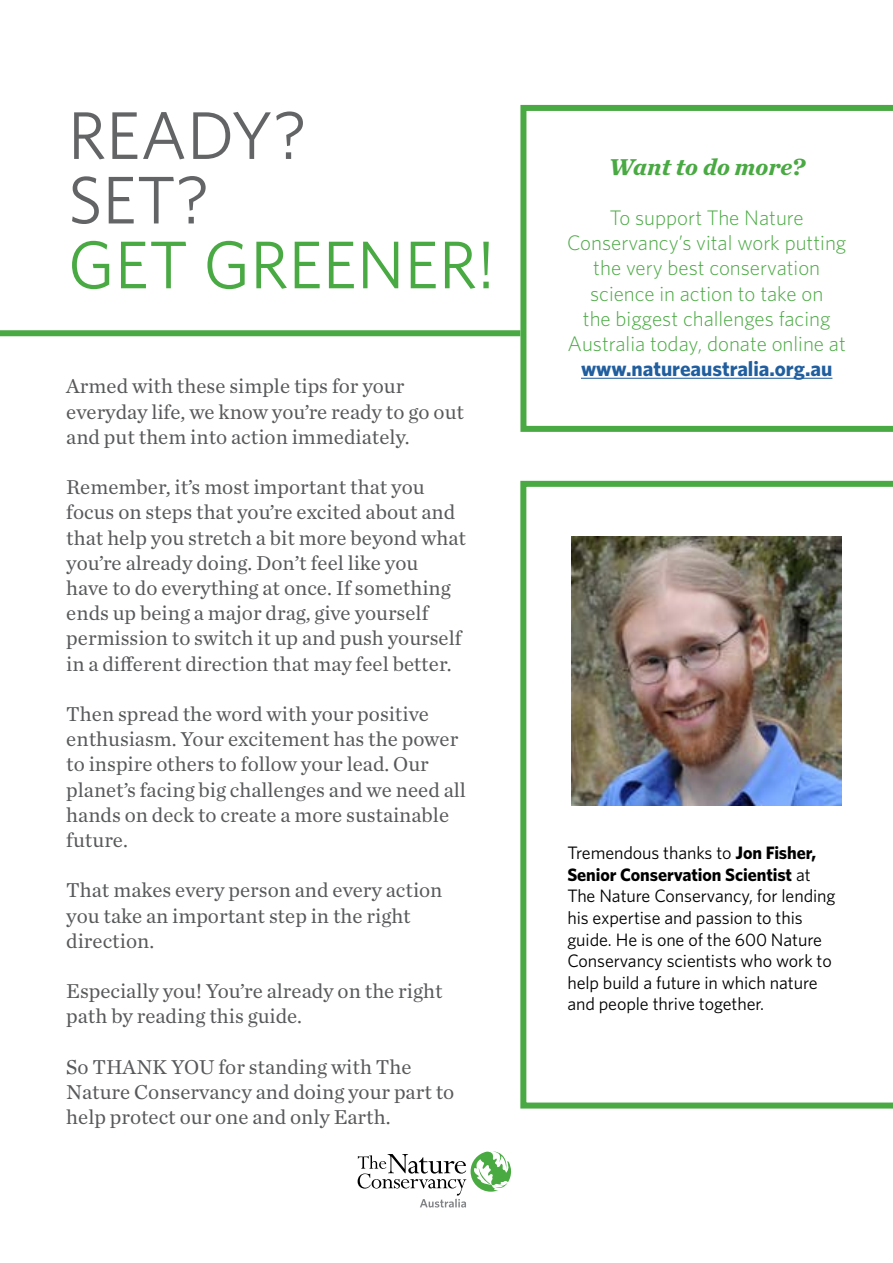
<style>
.page{position:relative;width:893px;height:1263px;background:#fff}
.page>*{position:absolute;margin:0;border:0;box-sizing:border-box;transform-origin:0 0}
.t1{font:67.5px "Whitney";color:#49a942}
.t2{font:67.5px/64.5px "Whitney";color:#636466}
.t3{font:italic 700 24px "Chronicle Text G1";letter-spacing:.01em;color:#49a942}
.t4{font:21px/25.2px "Chronicle Text G1";color:#58595b}
.t5{font:300 21px/25.2px "Whitney";color:#49a942;text-align:center}
.t6{font:700 21px "Whitney";color:#215e9e}
.t7{font:18px/21.6px "Whitney";letter-spacing:-.005em;color:#000}
.s1{font-weight:700}
</style>
<div class="page">
<svg style="left:520px;top:481px;width:373px;height:627px"></svg>
<div style="left:0;top:330px;width:517px;height:6px;background:#49a942"></div>
<svg style="left:520px;top:105px;width:373px;height:327px"></svg>
<img style="left:572px;top:536px;width:269px;height:270px">
<hr style="left:581px;top:378px;width:251px;height:1px;background:#215e9e">
<svg style="left:358px;top:1151px;width:153px;height:56px"></svg>
<h1 class="t2" style="left:68px;top:102px;width:240px">READY?<br>SET?</h1>
<h1 class="t1" style="left:68px;top:220px;width:429px">GET GREENER!</h1>
<p class="t4" style="left:66px;top:373px;width:399px">Armed with these simple tips for your everyday life, we know you’re ready to go out and put them into action immediately.</p>
<p class="t4" style="left:66px;top:473px;width:401px">Remember, it’s most important that you focus on steps that you’re excited about and that help you stretch a bit more beyond what you’re already doing. Don’t feel like you<br>have to do everything at once. If something ends up being a major drag, give yourself permission to switch it up and push yourself in a different direction that may feel better.</p>
<p class="t4" style="left:66px;top:700px;width:401px">Then spread the word with your positive enthusiasm. Your excitement has the power to inspire others to follow your lead. Our planet’s facing big challenges and we need all hands on deck to create a more sustainable future.</p>
<p class="t4" style="left:66px;top:877px;width:378px">That makes every person and every action you take an important step in the right direction.</p>
<p class="t4" style="left:66px;top:977px;width:378px">Especially you! You’re already on the right path by reading this guide.</p>
<p class="t4" style="left:66px;top:1053px;width:390px">So THANK YOU for standing with The<br>Nature Conservancy and doing your part to help protect our one and only Earth.</p>
<p class="t3" style="left:609px;top:147px;width:197px">Want to do more?</p>
<p class="t5" style="left:567px;top:204px;width:281px">To support The Nature<br>Conservancy’s vital work putting the very best conservation science in action to take on<br>the biggest challenges facing<br>Australia today, donate online at</p>
<p class="t6" style="left:581px;top:355px;width:253px">www.natureaustralia.org.au</p>
<p class="t7" style="left:567px;top:842px;width:270px">Tremendous thanks to <span class="s1">Jon Fisher, Senior Conservation Scientist</span> at The Nature Conservancy, for lending his expertise and passion to this guide. He is one of the 600 Nature Conservancy scientists who work to help build a future in which nature and people thrive together.</p>
</div>
